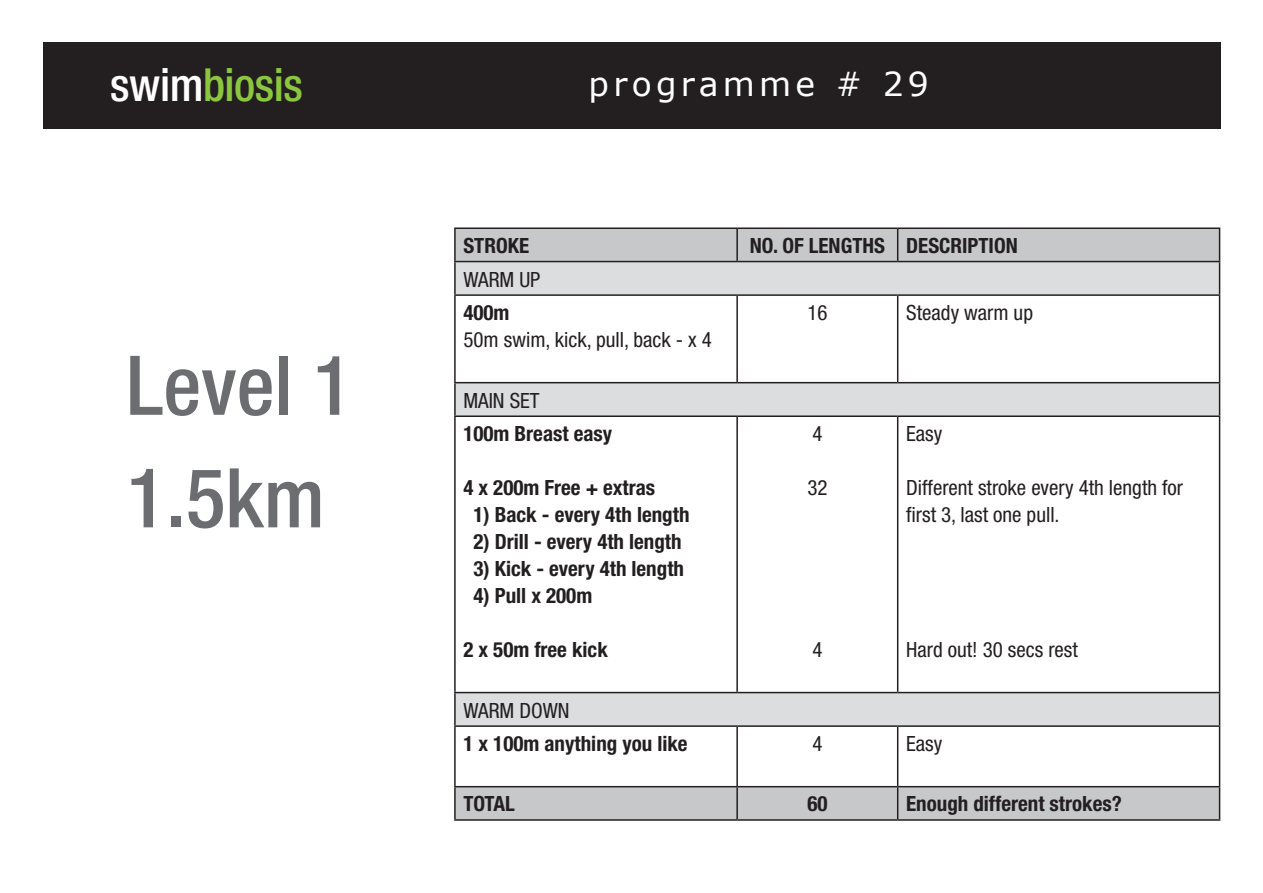
<style>
.page{position:relative;width:1263px;height:893px;background:#fff}
.page>*{position:absolute;margin:0;border:0;box-sizing:border-box;transform-origin:0 0}
.t1{font:500 condensed 82.5px/112.5px "Helvetica Neue";color:#6c6d70}
.t2{font:500 condensed 45.6px "Helvetica Neue";letter-spacing:-.01em;color:#8bc63e}
.t3{font:33px "Verdana";letter-spacing:.13em;color:#fff}
.t4{font:700 condensed 21px "Helvetica Neue";color:#231f20}
.t5{font:condensed 21px/27px "Helvetica Neue";color:#231f20}
.s1{color:#fff}
</style>
<div class="page">
<div style="left:43px;top:43px;width:1177px;height:86px;background:#231f20"></div>
<svg style="left:456px;top:229px;width:763px;height:590px;fill:#c7c8ca"></svg>
<svg style="left:456px;top:262px;width:763px;height:463px"></svg>
<hr style="left:454px;top:227px;width:283px;height:2px;background:#231f20">
<hr style="left:454px;top:229px;width:2px;height:32px;background:#231f20">
<hr style="left:737px;top:227px;width:161px;height:2px;background:#231f20">
<hr style="left:736px;top:229px;width:2px;height:32px;background:#231f20">
<hr style="left:898px;top:227px;width:322px;height:2px;background:#231f20">
<hr style="left:897px;top:229px;width:1px;height:32px;background:#231f20">
<hr style="left:1219px;top:229px;width:1px;height:32px;background:#231f20">
<hr style="left:454px;top:261px;width:283px;height:1px;background:#231f20">
<hr style="left:454px;top:262px;width:2px;height:32px;background:#231f20">
<hr style="left:737px;top:261px;width:161px;height:1px;background:#231f20">
<hr style="left:898px;top:261px;width:322px;height:1px;background:#231f20">
<hr style="left:1219px;top:262px;width:1px;height:32px;background:#231f20">
<hr style="left:454px;top:294px;width:283px;height:2px;background:#231f20">
<hr style="left:454px;top:296px;width:2px;height:86px;background:#231f20">
<hr style="left:737px;top:294px;width:161px;height:2px;background:#231f20">
<hr style="left:736px;top:296px;width:2px;height:86px;background:#231f20">
<hr style="left:898px;top:294px;width:322px;height:2px;background:#231f20">
<hr style="left:897px;top:296px;width:1px;height:86px;background:#231f20">
<hr style="left:1219px;top:296px;width:1px;height:86px;background:#231f20">
<hr style="left:454px;top:382px;width:283px;height:1px;background:#231f20">
<hr style="left:454px;top:383px;width:2px;height:32px;background:#231f20">
<hr style="left:737px;top:382px;width:161px;height:1px;background:#231f20">
<hr style="left:898px;top:382px;width:322px;height:1px;background:#231f20">
<hr style="left:1219px;top:383px;width:1px;height:32px;background:#231f20">
<hr style="left:454px;top:415px;width:283px;height:2px;background:#231f20">
<hr style="left:454px;top:417px;width:2px;height:275px;background:#231f20">
<hr style="left:737px;top:415px;width:161px;height:2px;background:#231f20">
<hr style="left:736px;top:417px;width:2px;height:275px;background:#231f20">
<hr style="left:898px;top:415px;width:322px;height:2px;background:#231f20">
<hr style="left:897px;top:417px;width:1px;height:275px;background:#231f20">
<hr style="left:1219px;top:417px;width:1px;height:275px;background:#231f20">
<hr style="left:454px;top:692px;width:283px;height:1px;background:#231f20">
<hr style="left:454px;top:693px;width:2px;height:32px;background:#231f20">
<hr style="left:737px;top:692px;width:161px;height:1px;background:#231f20">
<hr style="left:898px;top:692px;width:322px;height:1px;background:#231f20">
<hr style="left:1219px;top:693px;width:1px;height:32px;background:#231f20">
<hr style="left:454px;top:725px;width:283px;height:2px;background:#231f20">
<hr style="left:454px;top:727px;width:2px;height:59px;background:#231f20">
<hr style="left:737px;top:725px;width:161px;height:2px;background:#231f20">
<hr style="left:736px;top:727px;width:2px;height:59px;background:#231f20">
<hr style="left:898px;top:725px;width:322px;height:2px;background:#231f20">
<hr style="left:897px;top:727px;width:1px;height:59px;background:#231f20">
<hr style="left:1219px;top:727px;width:1px;height:59px;background:#231f20">
<hr style="left:454px;top:786px;width:283px;height:1px;background:#231f20">
<hr style="left:454px;top:787px;width:2px;height:32px;background:#231f20">
<hr style="left:737px;top:786px;width:161px;height:1px;background:#231f20">
<hr style="left:736px;top:787px;width:2px;height:32px;background:#231f20">
<hr style="left:898px;top:786px;width:322px;height:1px;background:#231f20">
<hr style="left:897px;top:787px;width:1px;height:32px;background:#231f20">
<hr style="left:1219px;top:787px;width:1px;height:32px;background:#231f20">
<hr style="left:454px;top:819px;width:283px;height:2px;background:#231f20">
<hr style="left:737px;top:819px;width:161px;height:2px;background:#231f20">
<hr style="left:898px;top:819px;width:322px;height:2px;background:#231f20">
<h2 class="t2" style="left:110px;top:57px;width:194px"><span class="s1">swim</span>biosis</h2>
<h3 class="t3" style="left:588px;top:61px;width:342px">programme # 29</h3>
<h1 class="t1" style="left:126px;top:328px;width:227px">Level 1<br>1.5km</h1>
<p class="t4" style="left:463px;top:233px;width:67px">STROKE</p>
<p class="t4" style="left:750px;top:233px;width:269px">NO. OF LENGTHS DESCRIPTION</p>
<p class="t5" style="left:463px;top:266px;width:79px">WARM UP</p>
<p class="t4" style="left:463px;top:300px;width:48px">400m</p>
<p class="t5" style="left:463px;top:326px;width:250px">50m swim, kick, pull, back - x 4</p>
<p class="t5" style="left:807px;top:299px;width:22px">16</p>
<p class="t5" style="left:906px;top:299px;width:128px">Steady warm up</p>
<p class="t5" style="left:463px;top:387px;width:78px">MAIN SET</p>
<p class="t4" style="left:463px;top:421px;width:150px">100m Breast easy</p>
<p class="t4" style="left:463px;top:475px;width:193px">4 x 200m Free + extras</p>
<p class="t4" style="left:473px;top:502px;width:217px">1) Back - every 4th length</p>
<p class="t4" style="left:473px;top:529px;width:210px">2) Drill - every 4th length</p>
<p class="t4" style="left:473px;top:556px;width:212px">3) Kick - every 4th length</p>
<p class="t4" style="left:473px;top:583px;width:120px">4) Pull x 200m</p>
<p class="t4" style="left:463px;top:637px;width:146px">2 x 50m free kick</p>
<p class="t5" style="left:812px;top:420px;width:12px">4</p>
<p class="t5" style="left:807px;top:474px;width:22px">32</p>
<p class="t5" style="left:812px;top:636px;width:12px">4</p>
<p class="t5" style="left:906px;top:420px;width:38px">Easy</p>
<p class="t5" style="left:906px;top:474px;width:278px">Different stroke every 4th length for first 3, last one pull.</p>
<p class="t5" style="left:906px;top:636px;width:173px">Hard out! 30 secs rest</p>
<p class="t5" style="left:463px;top:696px;width:108px">WARM DOWN</p>
<p class="t4" style="left:463px;top:731px;width:226px">1 x 100m anything you like</p>
<p class="t5" style="left:812px;top:730px;width:12px">4</p>
<p class="t5" style="left:906px;top:730px;width:38px">Easy</p>
<p class="t4" style="left:463px;top:791px;width:53px">TOTAL</p>
<p class="t4" style="left:807px;top:791px;width:22px">60</p>
<p class="t4" style="left:906px;top:791px;width:217px">Enough different strokes?</p>
</div>
